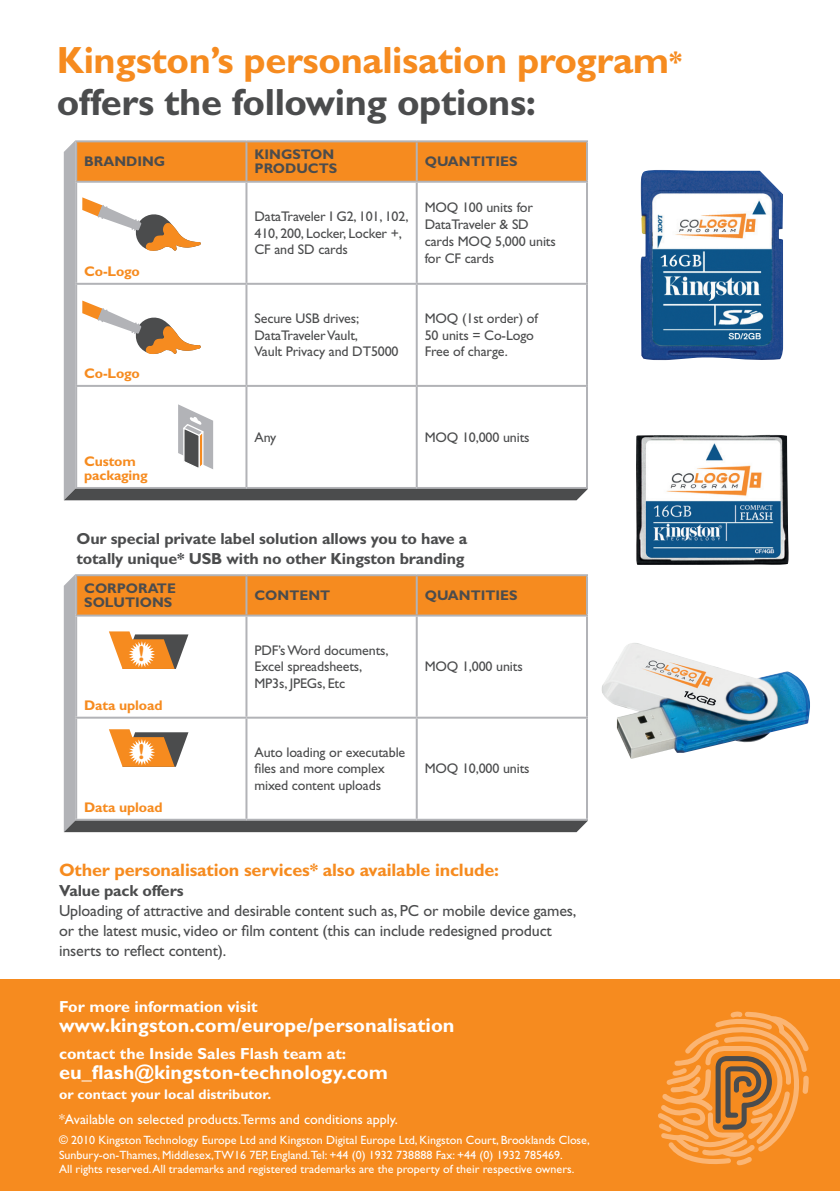
<style>
.page{position:relative;width:840px;height:1191px;background:#fff}
.page>*{position:absolute;margin:0;border:0;box-sizing:border-box;transform-origin:0 0}
.t1{font:700 38px/42px "Gill Sans Std";letter-spacing:-.01em;color:#f68b1f}
.t2{font:700 24.6px "M Gill Sans";color:#f68b1f}
.t3{font:700 22px "M Gill Sans";color:#f68b1f}
.t4{font:700 20px "Gill Sans Std";color:#fff}
.t5{font:700 18px "Gill Sans Std";letter-spacing:-.01em;color:#f68b1f}
.t6{font:16px/20px "Gill Sans Std";letter-spacing:-.01em;color:#4b4c4d}
.t7{font:700 16px/20px "Gill Sans Std";letter-spacing:-.01em;color:#4b4c4d}
.t8{font:700 16px "Gill Sans Std";color:#fff}
.t9{font:14px/16.8px "Gill Sans Std";letter-spacing:-.01em;color:#4b4c4d}
.t10{font:700 14px/14px "Gill Sans Std";color:#4b4c4d}
.t11{font:14px "Gill Sans Std";color:#fff}
.t12{font:700 14px/14px "Gill Sans Std";letter-spacing:-.01em;color:#f68b1f}
.t13{font:700 14px "Gill Sans Std";color:#fff}
.t14{font:12px/14.4px "Gill Sans Std";color:#fff}
.s1{font-size:28.2px}
.s2{color:#4b4c4d}
</style>
<div class="page">
<div style="left:0;top:979px;width:839px;height:212px;background:#f68b1f"></div>
<img style="left:602px;top:643px;width:208px;height:116px">
<img style="left:636px;top:434px;width:153px;height:131px">
<img style="left:640px;top:170px;width:144px;height:191px">
<svg style="left:64px;top:140px;width:523px;height:360px"></svg>
<svg style="left:64px;top:574px;width:523px;height:258px"></svg>
<svg style="left:658px;top:1011px;width:150px;height:155px"></svg>
<p class="t1" style="left:57px;top:39px;width:626px">Kingston’s personalisation program<span class="s1">* </span><span class="s2">offers the following options:</span></p>
<p class="t10" style="left:84px;top:155px;width:83px">BRANDING</p>
<p class="t12" style="left:84px;top:264px;width:57px">Co-Logo</p>
<p class="t12" style="left:84px;top:366px;width:57px">Co-Logo</p>
<p class="t2" style="left:129px;top:445px;width:8px">!</p>
<p class="t12" style="left:84px;top:454px;width:65px">Custom packaging</p>
<p class="t10" style="left:254px;top:148px;width:81px">KINGSTON</p>
<p class="t10" style="left:254px;top:162px;width:84px">PRODUCTS</p>
<p class="t9" style="left:254px;top:208px;width:155px">DataTraveler I G2, 101, 102,<br>410, 200, Locker, Locker +,<br>CF and SD cards</p>
<p class="t10" style="left:424px;top:155px;width:94px">QUANTITIES</p>
<p class="t9" style="left:424px;top:199px;width:110px">MOQ 100 units for</p>
<p class="t9" style="left:424px;top:216px;width:105px">DataTraveler &amp; SD</p>
<p class="t9" style="left:424px;top:233px;width:133px">cards MOQ 5,000 units</p>
<p class="t9" style="left:424px;top:250px;width:71px">for CF cards</p>
<p class="t9" style="left:254px;top:310px;width:106px">Secure USB drives;</p>
<p class="t9" style="left:254px;top:326px;width:105px">DataTraveler Vault,</p>
<p class="t9" style="left:254px;top:343px;width:145px">Vault Privacy and DT5000</p>
<p class="t9" style="left:424px;top:310px;width:115px">MOQ (1st order) of</p>
<p class="t9" style="left:424px;top:326px;width:110px">50 units = Co-Logo</p>
<p class="t9" style="left:424px;top:343px;width:84px">Free of charge.</p>
<p class="t9" style="left:254px;top:429px;width:23px">Any</p>
<p class="t9" style="left:424px;top:429px;width:106px">MOQ 10,000 units</p>
<p class="t7" style="left:77px;top:528px;width:392px">Our special private label solution allows you to have a totally unique* USB with no other Kingston branding</p>
<p class="t2" style="left:129px;top:548px;width:8px">!</p>
<p class="t10" style="left:84px;top:581px;width:93px">CORPORATE<br>SOLUTIONS</p>
<p class="t10" style="left:254px;top:588px;width:77px">CONTENT</p>
<p class="t10" style="left:424px;top:588px;width:94px">QUANTITIES</p>
<p class="t3" style="left:138px;top:641px;width:7px">!</p>
<p class="t12" style="left:84px;top:698px;width:80px">Data upload</p>
<p class="t3" style="left:138px;top:739px;width:7px">!</p>
<p class="t12" style="left:84px;top:800px;width:80px">Data upload</p>
<p class="t9" style="left:254px;top:641px;width:135px">PDF’s Word documents,</p>
<p class="t9" style="left:254px;top:658px;width:109px">Excel spreadsheets,</p>
<p class="t9" style="left:254px;top:675px;width:92px">MP3s, JPEGs, Etc</p>
<p class="t9" style="left:424px;top:658px;width:99px">MOQ 1,000 units</p>
<p class="t9" style="left:254px;top:743px;width:152px">Auto loading or executable files and more complex mixed content uploads</p>
<p class="t9" style="left:424px;top:760px;width:106px">MOQ 10,000 units</p>
<p class="t5" style="left:59px;top:859px;width:441px">Other personalisation services* also available include:</p>
<p class="t7" style="left:59px;top:880px;width:126px">Value pack offers</p>
<p class="t6" style="left:59px;top:900px;width:518px">Uploading of attractive and desirable content such as, PC or mobile device games, or the latest music, video or film content (this can include redesigned product inserts to reflect content).</p>
<p class="t8" style="left:59px;top:997px;width:200px">For more information visit</p>
<p class="t4" style="left:59px;top:1013px;width:397px">www.kingston.com/europe/personalisation</p>
<p class="t8" style="left:59px;top:1044px;width:288px">contact the Inside Sales Flash team at:</p>
<p class="t4" style="left:59px;top:1060px;width:330px">eu_flash@kingston-technology.com</p>
<p class="t13" style="left:59px;top:1085px;width:213px">or contact your local distributor.</p>
<p class="t11" style="left:59px;top:1111px;width:340px">*Available on selected products.Terms and conditions apply.</p>
<p class="t14" style="left:59px;top:1133px;width:532px">© 2010 Kingston Technology Europe Ltd and Kingston Digital Europe Ltd, Kingston Court, Brooklands Close,<br>Sunbury-on-Thames, Middlesex,TW16 7EP, England.Tel: +44 (0) 1932 738888 Fax: +44 (0) 1932 785469.</p>
<p class="t14" style="left:59px;top:1162px;width:516px">All rights reserved. All trademarks and registered trademarks are the property of their respective owners.</p>
</div>
